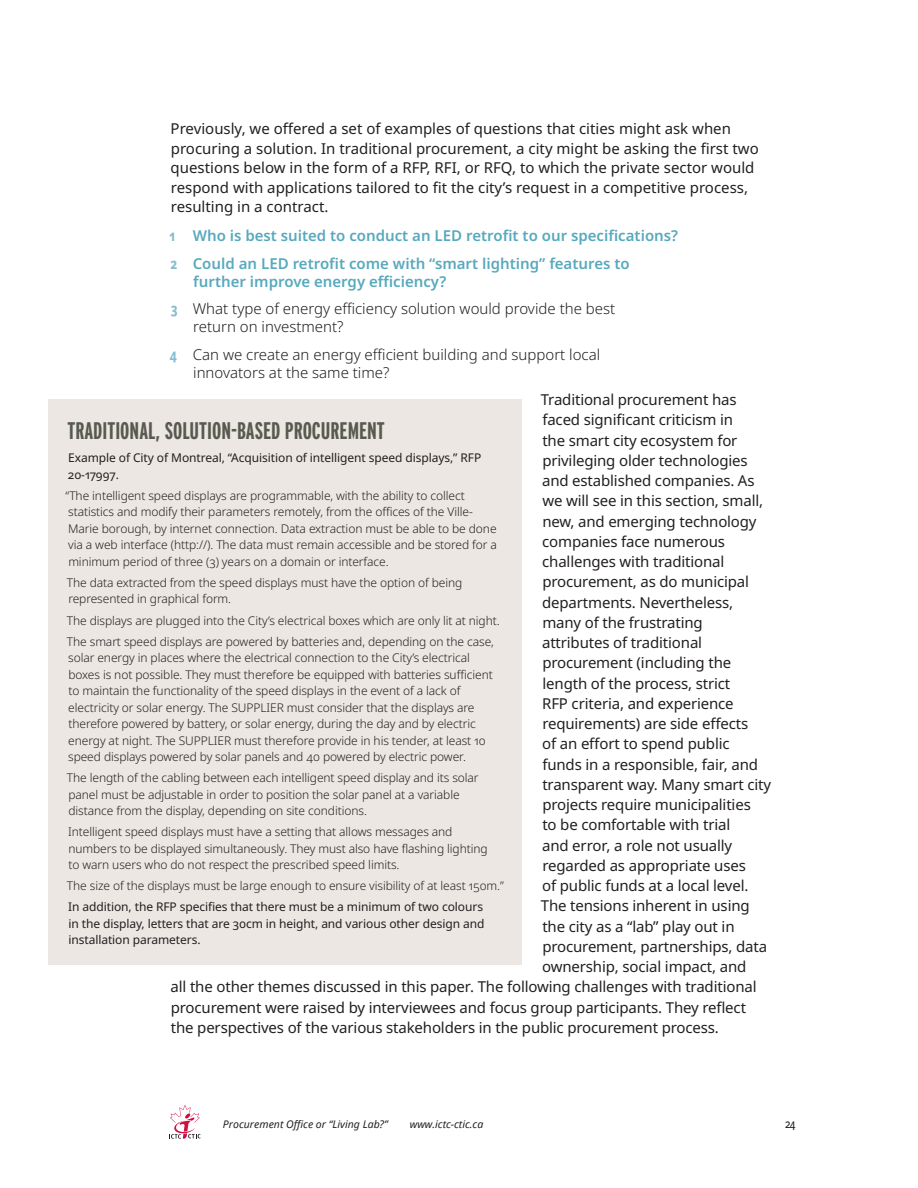
<style>
.page{position:relative;width:918px;height:1188px;background:#fff}
.page>*{position:absolute;margin:0;border:0;box-sizing:border-box;transform-origin:0 0}
.t1{font:700 24px "Interstate Compressed";color:#585a4f}
.t2{font:15px/19.5px "Noto Sans";letter-spacing:-.01em;color:#231f20}
.t3{font:300 15px/27.8px "Noto Sans";color:#231f20}
.t4{font:600 15px/27.8px "Noto Sans";color:#57a9bd}
.t5{font:300 12px/16.5px "Noto Sans";letter-spacing:-.005em;color:#231f20}
.t6{font:12px/16.5px "Noto Sans";letter-spacing:-.005em;color:#231f20}
.t7{font:condensed 12px "Noto Sans";color:#231f20}
.t8{font:italic 10.5px "Noto Sans";color:#231f20}
.s1{font-weight:700;font-stretch:extra-condensed;color:#86bdce}
.s2{font-weight:600;color:#57a9bd}
</style>
<div class="page">
<svg style="left:169px;top:1105px;width:32px;height:34px"></svg>
<div style="left:48px;top:400px;width:474px;height:565px;background:#ede7e3"></div>
<p class="t2" style="left:171px;top:119px;width:590px">Previously, we offered a set of examples of questions that cities might ask when procuring a solution. In traditional procurement, a city might be asking the first two questions below in the form of a RFP, RFI, or RFQ, to which the private sector would respond with applications tailored to fit the city’s request in a competitive process, resulting in a contract.</p>
<p class="t4" style="left:169px;top:222px;width:510px"><span class="s1">1</span> Who is best suited to conduct an LED retrofit to our specifications?<br><span class="s1">2</span> Could an LED retrofit come with “smart lighting” features to</p>
<p class="t3" style="left:171px;top:268px;width:446px;text-indent:22px"><span class="s2">further improve energy efficiency?<br></span><span class="s1">3</span> What type of energy efficiency solution would provide the best</p>
<p class="t3" style="left:170px;top:314px;width:432px;text-indent:23px">return on investment?<br><span class="s1">4</span> Can we create an energy efficient building and support local</p>
<p class="t3" style="left:193px;top:359px;width:198px">innovators at the same time?</p>
<p class="t2" style="left:541px;top:390px;width:197px">Traditional procurement has</p>
<p class="t2" style="left:542px;top:411px;width:192px">faced significant criticism in</p>
<p class="t2" style="left:542px;top:431px;width:197px">the smart city ecosystem for</p>
<p class="t2" style="left:542px;top:451px;width:207px">privileging older technologies</p>
<p class="t2" style="left:542px;top:471px;width:214px">and established companies. As</p>
<p class="t2" style="left:542px;top:492px;width:222px">we will see in this section, small,</p>
<p class="t2" style="left:542px;top:512px;width:216px">new, and emerging technology</p>
<p class="t2" style="left:542px;top:532px;width:184px">companies face numerous</p>
<p class="t2" style="left:542px;top:552px;width:184px">challenges with traditional</p>
<p class="t2" style="left:542px;top:573px;width:208px">procurement, as do municipal</p>
<p class="t2" style="left:542px;top:593px;width:193px">departments. Nevertheless,</p>
<p class="t2" style="left:542px;top:613px;width:162px">many of the frustrating</p>
<p class="t2" style="left:542px;top:633px;width:162px">attributes of traditional</p>
<p class="t2" style="left:542px;top:654px;width:190px">procurement (including the</p>
<p class="t2" style="left:543px;top:674px;width:189px">length of the process, strict</p>
<p class="t2" style="left:542px;top:694px;width:193px">RFP criteria, and experience</p>
<p class="t2" style="left:542px;top:714px;width:207px">requirements) are side effects</p>
<p class="t2" style="left:542px;top:735px;width:189px">of an effort to spend public</p>
<p class="t2" style="left:542px;top:755px;width:217px">funds in a responsible, fair, and</p>
<p class="t2" style="left:542px;top:775px;width:230px">transparent way. Many smart city</p>
<p class="t2" style="left:542px;top:795px;width:210px">projects require municipalities</p>
<p class="t2" style="left:542px;top:816px;width:189px">to be comfortable with trial</p>
<p class="t2" style="left:542px;top:836px;width:192px">and error, a role not usually</p>
<p class="t2" style="left:542px;top:856px;width:205px">regarded as appropriate uses</p>
<p class="t2" style="left:542px;top:876px;width:208px">of public funds at a local level.</p>
<p class="t2" style="left:541px;top:897px;width:210px">The tensions inherent in using</p>
<p class="t2" style="left:542px;top:917px;width:194px">the city as a “lab” play out in</p>
<p class="t2" style="left:542px;top:937px;width:226px">procurement, partnerships, data</p>
<p class="t2" style="left:542px;top:957px;width:206px">ownership, social impact, and</p>
<p class="t2" style="left:171px;top:978px;width:588px">all the other themes discussed in this paper. The following challenges with traditional</p>
<p class="t2" style="left:171px;top:998px;width:577px">procurement were raised by interviewees and focus group participants. They reflect</p>
<p class="t2" style="left:171px;top:1018px;width:550px">the perspectives of the various stakeholders in the public procurement process.</p>
<h1 class="t1" style="left:68px;top:417px;width:319px">TRADITIONAL, SOLUTION-BASED PROCUREMENT</h1>
<p class="t6" style="left:68px;top:450px;width:415px">Example of City of Montreal, “Acquisition of intelligent speed displays,” RFP<br>20-17997.</p>
<p class="t5" style="left:65px;top:488px;width:433px">“The intelligent speed displays are programmable, with the ability to collect statistics and modify their parameters remotely, from the offices of the Ville-Marie borough, by internet connection. Data extraction must be able to be done via a web interface (http://). The data must remain accessible and be stored for a minimum period of three (3) years on a domain or interface.</p>
<p class="t5" style="left:67px;top:575px;width:397px">The data extracted from the speed displays must have the option of being represented in graphical form.</p>
<p class="t5" style="left:67px;top:610px;width:434px;line-height:21.1px">The displays are plugged into the City’s electrical boxes which are only lit at night.<br>The smart speed displays are powered by batteries and, depending on the case,</p>
<p class="t5" style="left:68px;top:650px;width:426px">solar energy in places where the electrical connection to the City’s electrical boxes is not possible. They must therefore be equipped with batteries sufficient to maintain the functionality of the speed displays in the event of a lack of electricity or solar energy. The SUPPLIER must consider that the displays are therefore powered by battery, or solar energy, during the day and by electric energy at night. The SUPPLIER must therefore provide in his tender, at least 10 speed displays powered by solar panels and 40 powered by electric power.</p>
<p class="t5" style="left:67px;top:770px;width:413px">The length of the cabling between each intelligent speed display and its solar panel must be adjustable in order to position the solar panel at a variable distance from the display, depending on site conditions.</p>
<p class="t5" style="left:68px;top:824px;width:421px">Intelligent speed displays must have a setting that allows messages and numbers to be displayed simultaneously. They must also have flashing lighting to warn users who do not respect the prescribed speed limits.</p>
<p class="t5" style="left:67px;top:878px;width:438px">The size of the displays must be large enough to ensure visibility of at least 150m.”</p>
<p class="t6" style="left:68px;top:899px;width:418px;text-align:justify">In addition, the RFP specifies that there must be a minimum of two colours in the display, letters that are 30cm in height, and various other design and installation parameters.</p>
<p class="t8" style="left:223px;top:1117px;width:167px">Procurement Office or “Living Lab?”</p>
<p class="t8" style="left:410px;top:1117px;width:75px">www.ictc-ctic.ca</p>
<p class="t7" style="left:785px;top:1116px;width:12px">24</p>
</div>
